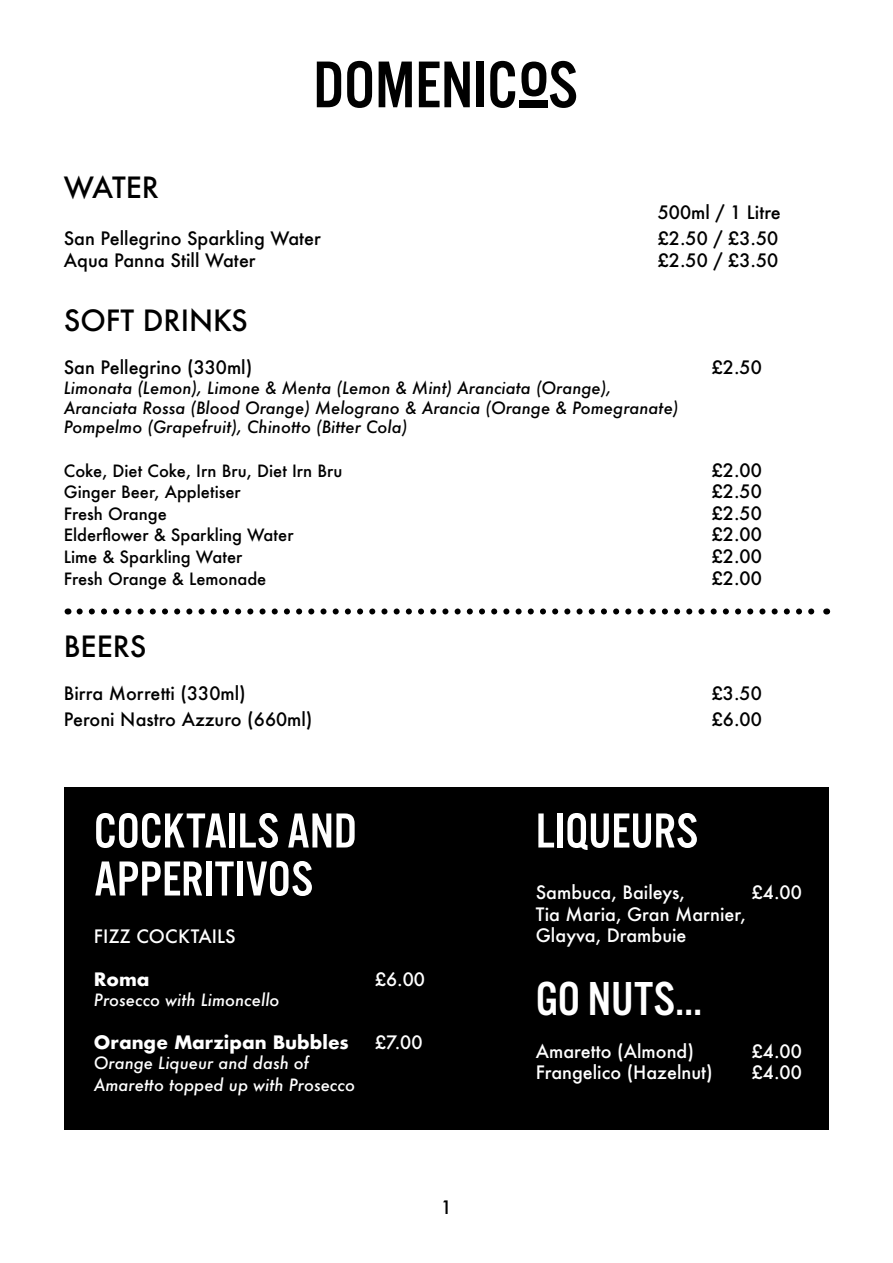
<style>
.page{position:relative;width:893px;height:1263px;background:#fff}
.page>*{position:absolute;margin:0;border:0;box-sizing:border-box;transform-origin:0 0}
.t1{font:51px/48px "Alternate Got No 3 D";color:#fff}
.t2{font:49.5px "Alternate Got No 3 D";letter-spacing:.005em;color:#fff}
.t3{font:500 28.5px "Futura";color:#000}
.t4{font:500 18px "Futura";color:#000}
.t5{font:500 18px/21.6px "Futura";color:#fff}
.t6{font:700 18px "Futura";color:#fff}
.t7{font:italic 500 16.5px/19.8px "Futura";color:#000}
.t8{font:500 16.5px "Futura";color:#000}
.t9{font:italic 500 16.5px/21.6px "Futura";color:#fff}
</style>
<div class="page">
<svg style="left:317px;top:62px;width:24px;height:45px"></svg>
<svg style="left:347px;top:61px;width:25px;height:47px"></svg>
<svg style="left:379px;top:62px;width:33px;height:45px"></svg>
<svg style="left:419px;top:62px;width:51px;height:45px"></svg>
<div style="left:477px;top:62px;width:7px;height:45px;background:#000"></div>
<svg style="left:490px;top:61px;width:25px;height:47px"></svg>
<div style="left:519px;top:100px;width:29px;height:7px;background:#000"></div>
<svg style="left:521px;top:61px;width:55px;height:47px"></svg>
<div style="left:65px;top:787px;width:764px;height:342px;background:#000"></div>
<svg style="left:80px;top:608px;width:735px;height:6px"></svg>
<p class="t3" style="left:64px;top:168px;width:97px">WATER</p>
<p class="t4" style="left:658px;top:200px;width:125px">500ml / 1 Litre</p>
<p class="t4" style="left:64px;top:226px;width:259px">San Pellegrino Sparkling Water</p>
<p class="t4" style="left:658px;top:226px;width:122px">£2.50 / £3.50</p>
<p class="t4" style="left:64px;top:248px;width:193px">Aqua Panna Still Water</p>
<p class="t4" style="left:658px;top:248px;width:122px">£2.50 / £3.50</p>
<p class="t3" style="left:64px;top:301px;width:186px">SOFT DRINKS</p>
<p class="t4" style="left:64px;top:355px;width:190px">San Pellegrino (330ml)</p>
<p class="t4" style="left:712px;top:355px;width:51px">£2.50</p>
<p class="t7" style="left:64px;top:378px;width:616px">Limonata (Lemon), Limone &amp; Menta (Lemon &amp; Mint) Aranciata (Orange),<br>Aranciata Rossa (Blood Orange) Melograno &amp; Arancia (Orange &amp; Pomegranate)<br>Pompelmo (Grapefruit), Chinotto (Bitter Cola)</p>
<p class="t8" style="left:64px;top:459px;width:280px">Coke, Diet Coke, Irn Bru, Diet Irn Bru</p>
<p class="t4" style="left:712px;top:458px;width:51px">£2.00</p>
<p class="t8" style="left:64px;top:481px;width:179px">Ginger Beer, Appletiser</p>
<p class="t4" style="left:712px;top:479px;width:51px">£2.50</p>
<p class="t8" style="left:64px;top:502px;width:104px">Fresh Orange</p>
<p class="t4" style="left:712px;top:501px;width:51px">£2.50</p>
<p class="t8" style="left:64px;top:524px;width:231px">Elderflower &amp; Sparkling Water</p>
<p class="t4" style="left:712px;top:522px;width:51px">£2.00</p>
<p class="t8" style="left:64px;top:546px;width:180px">Lime &amp; Sparkling Water</p>
<p class="t4" style="left:712px;top:544px;width:51px">£2.00</p>
<p class="t8" style="left:64px;top:567px;width:204px">Fresh Orange &amp; Lemonade</p>
<p class="t4" style="left:712px;top:566px;width:51px">£2.00</p>
<p class="t3" style="left:64px;top:627px;width:84px">BEERS</p>
<p class="t4" style="left:64px;top:681px;width:184px">Birra Morretti (330ml)</p>
<p class="t4" style="left:712px;top:681px;width:51px">£3.50</p>
<p class="t4" style="left:64px;top:707px;width:250px">Peroni Nastro Azzuro (660ml)</p>
<p class="t4" style="left:712px;top:707px;width:51px">£6.00</p>
<p class="t1" style="left:94px;top:808px;width:264px">COCKTAILS AND<br>APPERITIVOS</p>
<p class="t5" style="left:94px;top:925px;width:143px">FIZZ COCKTAILS</p>
<p class="t6" style="left:94px;top:966px;width:57px">Roma</p>
<p class="t5" style="left:375px;top:968px;width:51px">£6.00</p>
<p class="t9" style="left:94px;top:989px;width:187px">Prosecco with Limoncello</p>
<p class="t6" style="left:94px;top:1029px;width:256px">Orange Marzipan Bubbles</p>
<p class="t5" style="left:375px;top:1031px;width:49px">£7.00</p>
<p class="t9" style="left:94px;top:1052px;width:263px">Orange Liqueur and dash of<br>Amaretto topped up with Prosecco</p>
<p class="t4" style="left:441px;top:1195px;width:13px">1</p>
<p class="t1" style="left:536px;top:808px;width:164px">LIQUEURS</p>
<p class="t5" style="left:536px;top:881px;width:151px">Sambuca, Baileys,</p>
<p class="t5" style="left:752px;top:881px;width:51px">£4.00</p>
<p class="t5" style="left:536px;top:903px;width:212px">Tia Maria, Gran Marnier,<br>Glayva, Drambuie</p>
<p class="t2" style="left:536px;top:972px;width:168px">GO NUTS...</p>
<p class="t5" style="left:536px;top:1040px;width:160px">Amaretto (Almond)</p>
<p class="t5" style="left:752px;top:1040px;width:51px">£4.00</p>
<p class="t5" style="left:536px;top:1062px;width:178px">Frangelico (Hazelnut)</p>
<p class="t5" style="left:752px;top:1062px;width:51px">£4.00</p>
</div>
